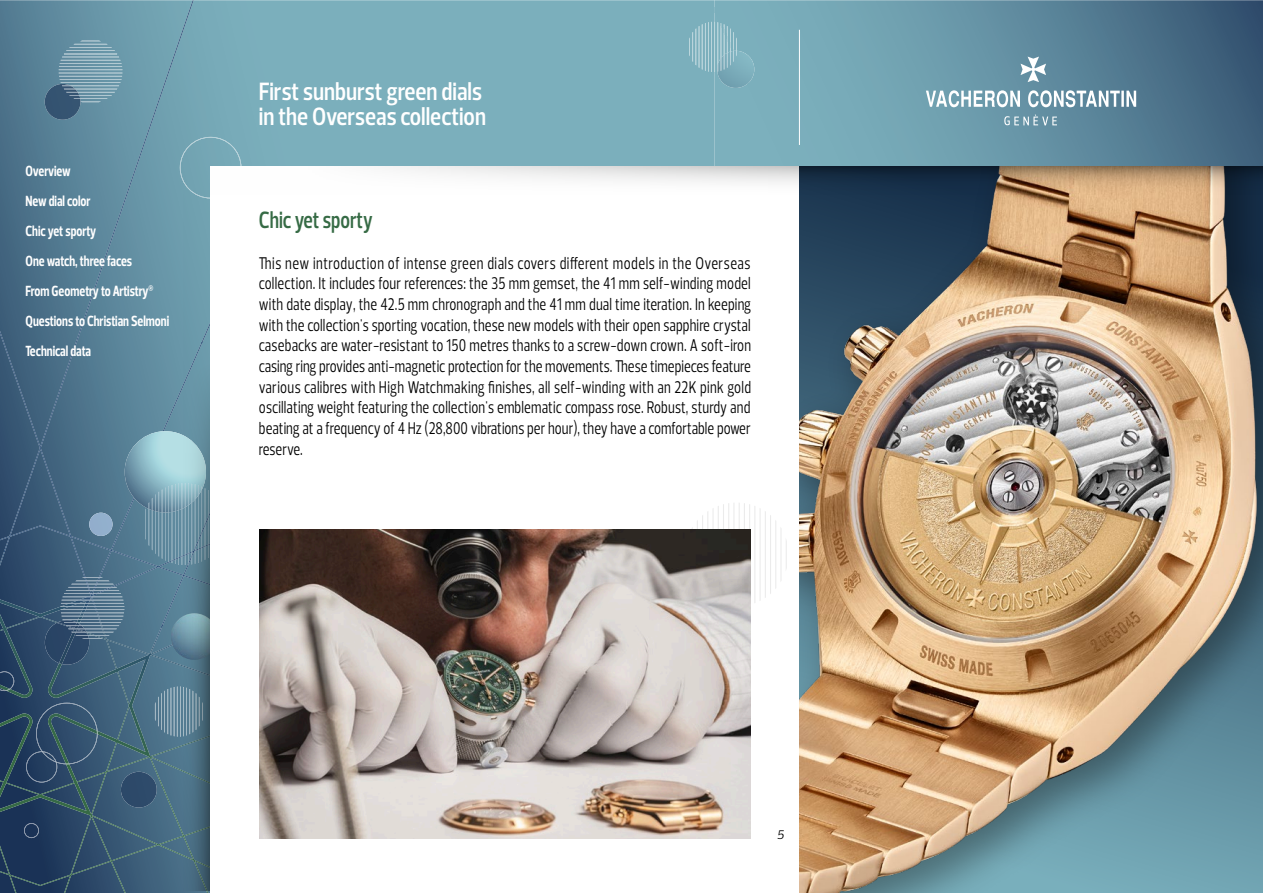
<style>
.page{position:relative;width:1263px;height:893px;background:#fff}
.page>*{position:absolute;margin:0;border:0;box-sizing:border-box;transform-origin:0 0}
.t1{font:600 25.5px/25.5px "Prelo Condensed";color:#fff}
.t2{font:600 24px "Prelo Condensed";color:#366b45;scale:.9 1}
.t3{font:17.25px/20.7px "Prelo Condensed";color:#000;text-align:justify;scale:.9 1}
.t4{font:700 15px/30px "Prelo Condensed";color:#fff;scale:.9 1}
.t5{font:italic 12.75px "Prelo";color:#000}
</style>
<div class="page">
<div style="left:236px;top:0;width:478px;height:166px;background:#7bafbc"></div>
<svg style="left:714px;top:0;width:549px;height:166px;background:#628fa2"></svg>
<svg style="left:0;top:0;width:236px;height:893px;background:#4d738a"></svg>
<svg style="left:24px;top:823px;width:15px;height:15px"></svg>
<svg style="left:26px;top:703px;width:72px;height:79px;background:#34526b"></svg>
<svg style="left:180px;top:137px;width:61px;height:53px;background:#77a7b5"></svg>
<div style="left:121px;top:772px;width:36px;height:36px;background:#2d4a6a;border-radius:18px"></div>
<div style="left:89px;top:513px;width:24px;height:23px;background:#92afcd;border-radius:12px"></div>
<svg style="left:155px;top:686px;width:8px;height:51px"></svg>
<svg style="left:0;top:671px;width:14px;height:20px"></svg>
<svg style="left:45px;top:577px;width:79px;height:88px;background:#4d6a84"></svg>
<svg style="left:66px;top:41px;width:49px;height:10px"></svg>
<hr style="left:64px;top:53px;width:53px;height:1px;background:#a3bec9">
<svg style="left:45px;top:57px;width:77px;height:63px;background:#688da0"></svg>
<img style="left:717px;top:51px;width:37px;height:37px">
<svg style="left:689px;top:22px;width:48px;height:50px;background:#8ebac5"></svg>
<svg style="left:125px;top:431px;width:38px;height:134px;background:#6e96a9"></svg>
<svg style="left:926px;top:57px;width:210px;height:68px;background:#779dae"></svg>
<svg style="left:163px;top:190px;width:47px;height:701px;background:#648c9d"></svg>
<div style="left:210px;top:166px;width:1052px;height:727px;background:#fff"></div>
<svg style="left:385px;top:166px;width:414px;height:17px"></svg>
<hr style="left:799px;top:30px;width:1px;height:115px;background:#fff">
<svg style="left:692px;top:503px;width:95px;height:100px"></svg>
<img style="left:799px;top:214px;width:464px;height:679px">
<svg style="left:799px;top:166px;width:464px;height:48px;background:#6d665d"></svg>
<img style="left:259px;top:529px;width:491px;height:309px">
<p class="t4" style="left:26px;top:156px;width:161px">Overview<br>New dial color<br>Chic yet sporty<br>One watch, three faces<br>From Geometry to Artistry<sup>®<br></sup>Questions to Christian Selmoni<br>Technical data</p>
<h1 class="t1" style="left:259px;top:79px;width:229px">First sunburst green dials in the Overseas collection</h1>
<p class="t2" style="left:259px;top:205px;width:128px">Chic yet sporty</p>
<p class="t3" style="left:259px;top:253px;width:548px">This new introduction of intense green dials covers different models in the Overseas collection. It includes four references: the 35 mm gemset, the 41 mm self-winding model with date display, the 42.5 mm chronograph and the 41 mm dual time iteration. In keeping with the collection's sporting vocation, these new models with their open sapphire crystal casebacks are water-resistant to 150 metres thanks to a screw-down crown. A soft-iron casing ring provides anti-magnetic protection for the movements. These timepieces feature various calibres with High Watchmaking finishes, all self-winding with an 22K pink gold oscillating weight featuring the collection's emblematic compass rose. Robust, sturdy and beating at a frequency of 4 Hz (28,800 vibrations per hour), they have a comfortable power reserve.</p>
<p class="t5" style="left:777px;top:826px;width:9px">5</p>
</div>
